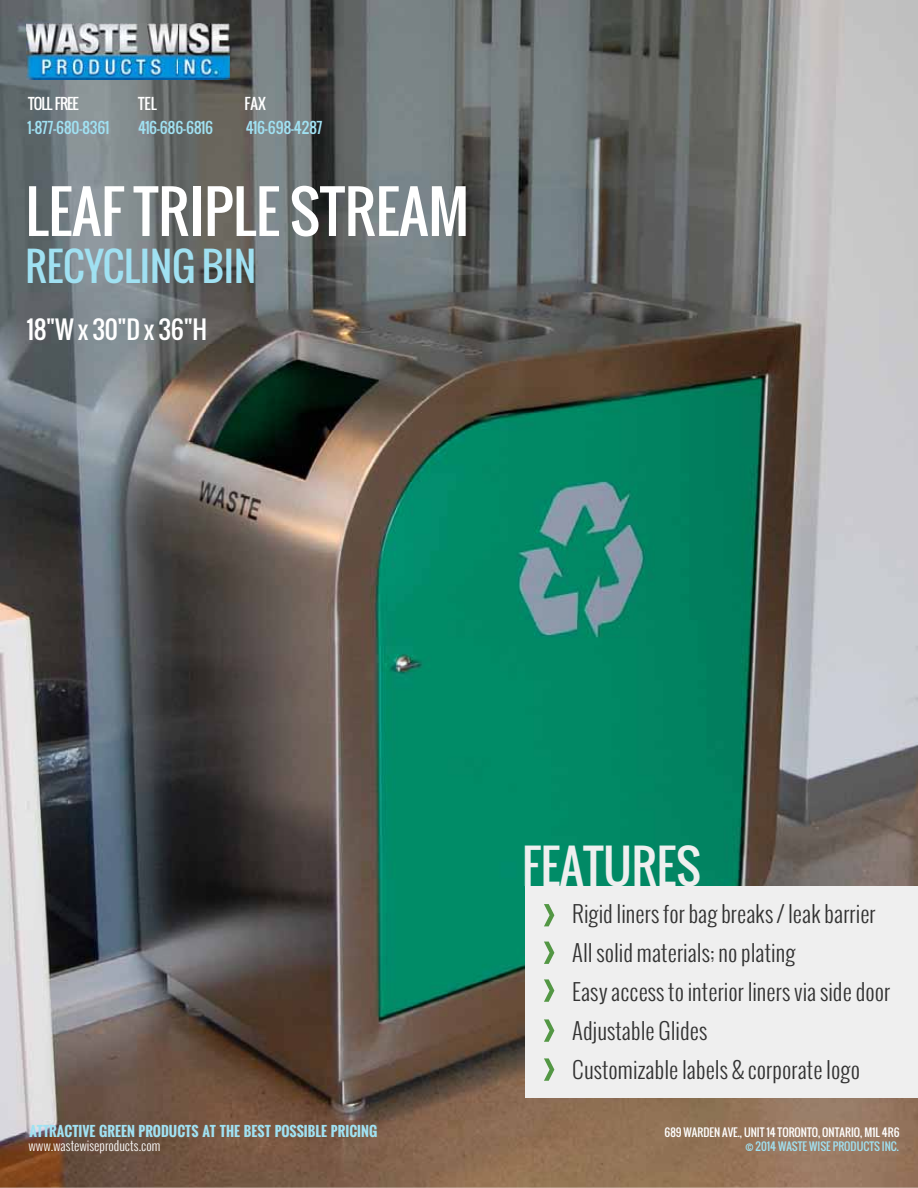
<style>
.page{position:relative;width:918px;height:1188px;background:#fff}
.page>*{position:absolute;margin:0;border:0;box-sizing:border-box;transform-origin:0 0}
.t1{font:56.85px "Oswald";color:#fff}
.t2{font:46.2px "Oswald";color:#efefef}
.t3{font:39.3px "Oswald";color:#a0e1f2}
.t4{font:24.75px "Oswald";color:#fff}
.t5{font:300 22.5px/39px "Oswald";color:#333}
.t6{font:15px "Oswald";color:#a0e1f2}
.t7{font:15px "Oswald";letter-spacing:-.06em;color:#fff}
.t8{font:15px "Oswald";letter-spacing:-.035em;color:#a0e1f2}
.t9{font:700 13.8px "Oswald";color:#a0e1f2}
.t10{font:300 12.9px "Oswald";color:#fff}
.t11{font:10.95px "Oswald";color:#fff}
.t12{font:10.95px "Oswald";color:#a0e1f2}
</style>
<div class="page">
<img style="left:0;top:0;width:918px;height:1188px">
<div style="left:525px;top:886px;width:393px;height:211px;background:#efefef"></div>
<img style="left:26px;top:23px;width:204px;height:56px">
<svg style="left:544px;top:904px;width:10px;height:22px"></svg>
<svg style="left:544px;top:942px;width:10px;height:22px"></svg>
<svg style="left:544px;top:979px;width:10px;height:23px"></svg>
<svg style="left:544px;top:1019px;width:10px;height:23px"></svg>
<svg style="left:544px;top:1058px;width:10px;height:23px"></svg>
<p class="t7" style="left:28px;top:97px;width:52px">TOLL FREE</p>
<p class="t7" style="left:138px;top:97px;width:20px">TEL</p>
<p class="t6" style="left:27px;top:121px;width:84px">1-877-680-8361</p>
<p class="t8" style="left:138px;top:121px;width:77px">416-686-6816</p>
<p class="t7" style="left:245px;top:97px;width:23px">FAX</p>
<p class="t6" style="left:246px;top:121px;width:78px">416-698-4287</p>
<h1 class="t1" style="left:26px;top:186px;width:445px">LEAF TRIPLE STREAM</h1>
<h3 class="t3" style="left:26px;top:249px;width:232px">RECYCLING BIN</h3>
<p class="t4" style="left:27px;top:319px;width:182px">18"W x 30"D x 36"H</p>
<p class="t9" style="left:29px;top:1124px;width:349px">ATTRACTIVE GREEN PRODUCTS AT THE BEST POSSIBLE PRICING</p>
<p class="t10" style="left:28px;top:1140px;width:134px">www.wastewiseproducts.com</p>
<h2 class="t2" style="left:522px;top:846px;width:180px">FEATURES</h2>
<p class="t5" style="left:572px;top:896px;width:320px">Rigid liners for bag breaks / leak barrier All solid materials; no plating<br>Easy access to interior liners via side door Adjustable Glides<br>Customizable labels &amp; corporate logo</p>
<p class="t11" style="left:665px;top:1128px;width:237px">689 WARDEN AVE., UNIT 14 TORONTO, ONTARIO, M1L 4R6</p>
<p class="t12" style="left:746px;top:1141px;width:155px">© 2014 WASTE WISE PRODUCTS INC.</p>
</div>
